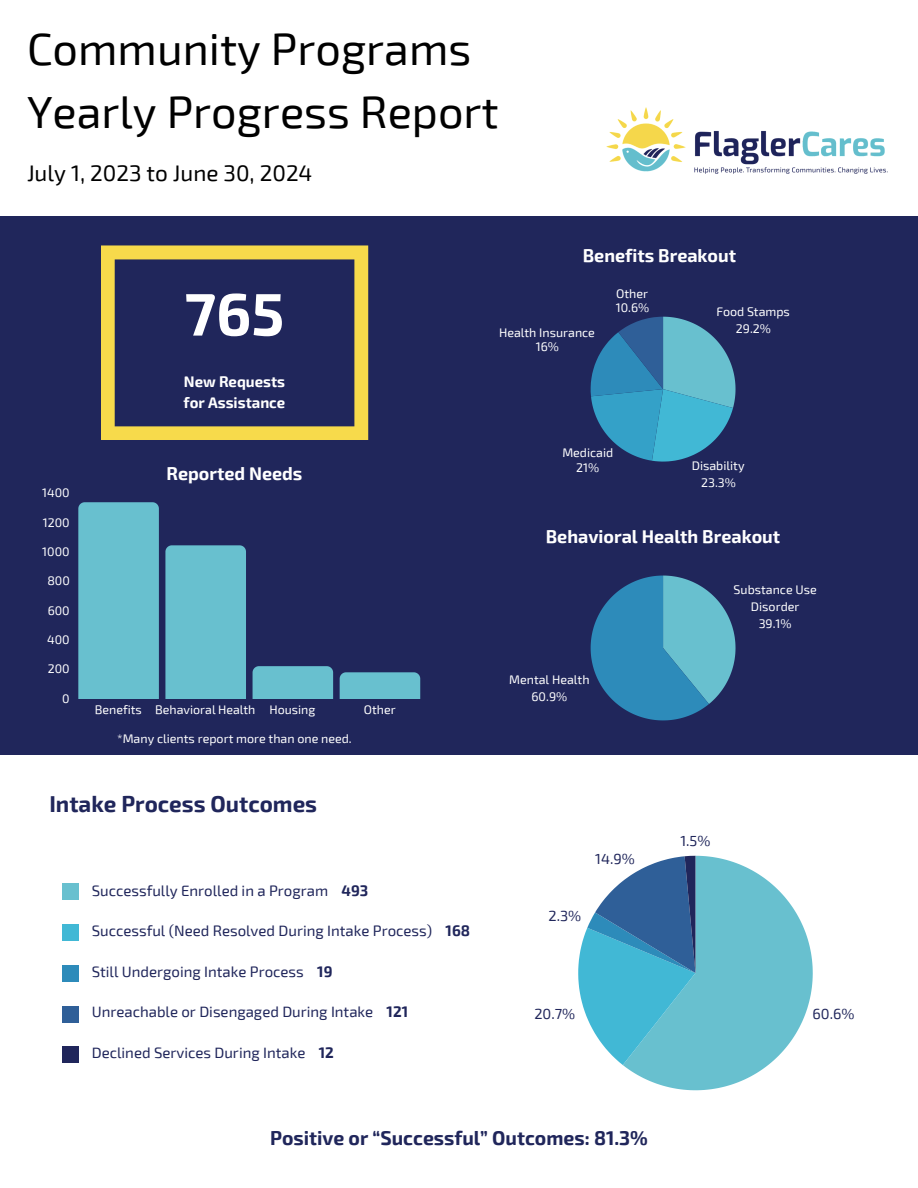
<style>
.page{position:relative;width:918px;height:1188px;background:#fff}
.page>*{position:absolute;margin:0;border:0;box-sizing:border-box;transform-origin:0 0}
.t1{font:700 60px "Exo 2";color:#fff}
.t2{font:45px/63px "Exo 2";color:#000}
.t3{font:22.5px "Exo 2";color:#000}
.t4{font:700 22.5px "Exo 2";color:#20265b}
.t5{font:700 19.5px "Exo 2";color:#20265b}
.t6{font:700 18px "Exo 2";color:#fff}
.t7{font:15px "Exo 2";color:#20265b}
.t8{font:700 15px/21px "Exo 2";color:#fff}
.t9{font:14.55px "Exo 2";color:#20265b}
.t10{font:12.45px/14.4px "Exo 2";color:#fff;text-align:center}
.s1{font-weight:700}
</style>
<div class="page">
<div style="left:0;top:217px;width:918px;height:537px;background:#20265b"></div>
<img style="left:606px;top:107px;width:282px;height:67px">
<svg style="left:101px;top:245px;width:267px;height:195px"></svg>
<div style="left:78px;top:502px;width:81px;height:196px;background:#68c0cf"></div>
<div style="left:165px;top:545px;width:81px;height:153px;background:#68c0cf"></div>
<div style="left:253px;top:666px;width:80px;height:32px;background:#68c0cf"></div>
<div style="left:340px;top:672px;width:80px;height:26px;background:#68c0cf"></div>
<svg style="left:623px;top:856px;width:190px;height:234px;fill:#68c0cf"></svg>
<svg style="left:578px;top:856px;width:117px;height:209px"></svg>
<div style="left:62px;top:883px;width:16px;height:17px;background:#68c0cf"></div>
<div style="left:62px;top:924px;width:16px;height:16px;background:#41b8d5"></div>
<div style="left:62px;top:965px;width:16px;height:16px;background:#2d8bba"></div>
<div style="left:62px;top:1006px;width:16px;height:16px;background:#2f5f98"></div>
<div style="left:62px;top:1046px;width:16px;height:17px;background:#20265b"></div>
<svg style="left:591px;top:317px;width:145px;height:145px"></svg>
<svg style="left:591px;top:576px;width:145px;height:144px"></svg>
<h4 class="t2" style="left:27px;top:16px;width:473px">Community Programs<br>Yearly Progress Report</h4>
<p class="t3" style="left:27px;top:159px;width:287px">July 1, 2023 to June 30, 2024</p>
<p class="t6" style="left:583px;top:243px;width:155px">Benefits Breakout</p>
<p class="t1" style="left:185px;top:275px;width:101px">765</p>
<h1 class="t8" style="left:184px;top:370px;width:103px">New Requests for Assistance</h1>
<p class="t10" style="left:42px;top:485px;width:29px">1400</p>
<p class="t10" style="left:43px;top:515px;width:28px">1200</p>
<p class="t10" style="left:42px;top:544px;width:29px">1000</p>
<p class="t10" style="left:47px;top:573px;width:24px">800</p>
<p class="t10" style="left:48px;top:603px;width:24px">600</p>
<p class="t10" style="left:47px;top:632px;width:24px">400</p>
<p class="t10" style="left:48px;top:661px;width:23px">200</p>
<p class="t10" style="left:62px;top:691px;width:9px">0</p>
<h6 class="t6" style="left:166px;top:462px;width:137px">Reported Needs</h6>
<p class="t10" style="left:95px;top:702px;width:222px">Benefits Behavioral Health Housing</p>
<p class="t10" style="left:364px;top:702px;width:33px">Other</p>
<p class="t10" style="left:117px;top:731px;width:236px">*Many clients report more than one need.</p>
<h5 class="t4" style="left:49px;top:789px;width:269px">Intake Process Outcomes</h5>
<h5 class="t7" style="left:92px;top:881px;width:278px">Successfully Enrolled in a Program <span class="s1">493</span></h5>
<p class="t7" style="left:92px;top:921px;width:380px">Successful (Need Resolved During Intake Process) <span class="s1">168</span></p>
<p class="t7" style="left:92px;top:962px;width:242px">Still Undergoing Intake Process <span class="s1">19</span></p>
<p class="t7" style="left:92px;top:1002px;width:318px">Unreachable or Disengaged During Intake <span class="s1">121</span></p>
<p class="t7" style="left:92px;top:1043px;width:244px">Declined Services During Intake <span class="s1">12</span></p>
<p class="t10" style="left:499px;top:325px;width:97px">Health Insurance<br>16%</p>
<p class="t10" style="left:616px;top:285px;width:35px;text-align:left">Other<br>10.6%</p>
<p class="t10" style="left:562px;top:445px;width:52px">Medicaid<br>21%</p>
<p class="t10" style="left:716px;top:302px;width:75px;line-height:16.8px">Food Stamps<br>29.2%</p>
<p class="t10" style="left:692px;top:457px;width:54px;line-height:16.8px">Disability<br>23.3%</p>
<p class="t6" style="left:546px;top:525px;width:236px">Behavioral Health Breakout</p>
<p class="t10" style="left:509px;top:672px;width:82px">Mental Health</p>
<p class="t10" style="left:532px;top:688px;width:37px">60.9%</p>
<p class="t10" style="left:734px;top:582px;width:85px">Substance Use</p>
<p class="t10" style="left:751px;top:599px;width:50px">Disorder</p>
<p class="t10" style="left:759px;top:615px;width:34px">39.1%</p>
<p class="t9" style="left:595px;top:850px;width:41px">14.9%</p>
<h3 class="t9" style="left:549px;top:907px;width:34px">2.3%</h3>
<p class="t9" style="left:534px;top:1005px;width:42px">20.7%</p>
<p class="t9" style="left:680px;top:831px;width:32px">1.5%</p>
<p class="t9" style="left:813px;top:1005px;width:43px">60.6%</p>
<h5 class="t5" style="left:270px;top:1125px;width:379px">Positive or “Successful” Outcomes: 81.3%</h5>
</div>
